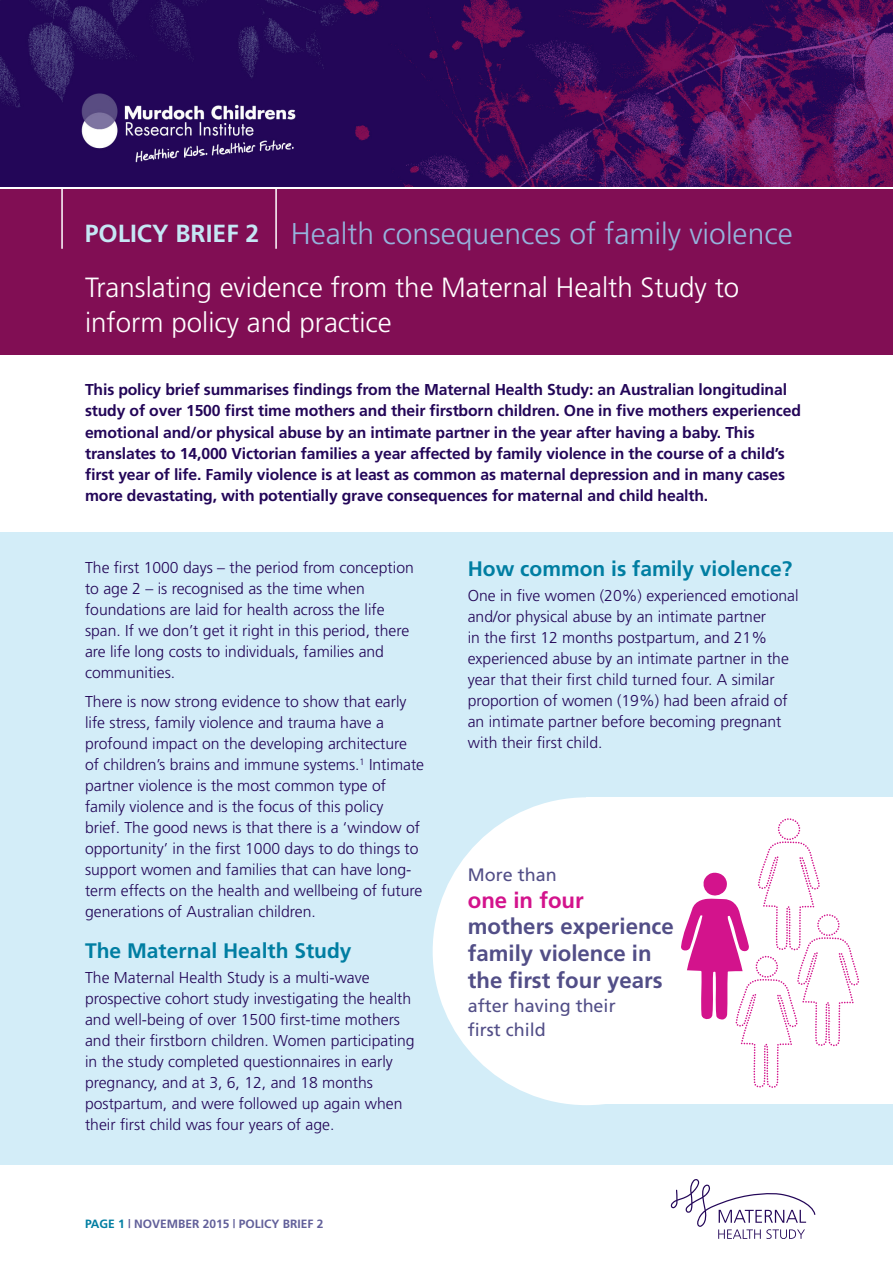
<style>
.page{position:relative;width:893px;height:1263px;background:#fff}
.page>*{position:absolute;margin:0;border:0;box-sizing:border-box;transform-origin:0 0}
.ANSWERS{font:300 30px "Frutiger";color:#95b4dd}
.ANSWERS-2{font:300 27.75px/34.5px "Frutiger";color:#fff}
.ANSWERS-3{font:700 24.75px "Frutiger";color:#c5e7f5}
.t1{font:700 22.2px/27px "Frutiger";color:#524e87}
.t2{font:700 22.2px "Frutiger";color:#d3138c}
.ANSWERS-4{font:700 21px "Frutiger";color:#007ea2}
.t3{font:18px/23.4px "Frutiger";color:#524e87}
.ANSWERS-5{font:300 15.75px/21px "Frutiger";color:#230658}
.ANSWERS-6{font:700 15.75px/21px "Frutiger";letter-spacing:-.01em;color:#230658}
.questions{font:700 12px "Frutiger";color:#62609a}
.s1{color:#007ea2}
</style>
<div class="page">
<div style="left:0;top:532px;width:893px;height:633px;background:#d3edf8"></div>
<img style="left:0;top:0;width:893px;height:186px">
<div style="left:0;top:189px;width:893px;height:166px;background:#810e54"></div>
<hr style="left:275px;top:188px;width:2px;height:61px;background:#fff">
<hr style="left:61px;top:188px;width:2px;height:61px;background:#fff">
<svg style="left:671px;top:1179px;width:144px;height:60px"></svg>
<div style="left:587px;top:797px;width:306px;height:307px;background:#fff"></div>
<div style="left:433px;top:797px;width:307px;height:308px;background:#fff;border-radius:50%"></div>
<svg style="left:681px;top:818px;width:178px;height:270px"></svg>
<p class="ANSWERS-3" style="left:85px;top:219px;width:176px">POLICY BRIEF 2</p>
<p class="ANSWERS" style="left:291px;top:216px;width:503px">Health consequences of family violence</p>
<p class="ANSWERS-2" style="left:85px;top:271px;width:656px">Translating evidence from the Maternal Health Study to inform policy and practice</p>
<p class="ANSWERS-6" style="left:85px;top:379px;width:717px">This policy brief summarises findings from the Maternal Health Study: an Australian longitudinal study of over 1500 first time mothers and their firstborn children. One in five mothers experienced emotional and/or physical abuse by an intimate partner in the year after having a baby. This translates to 14,000 Victorian families a year affected by family violence in the course of a child’s first year of life. Family violence is at least as common as maternal depression and in many cases more devastating, with potentially grave consequences for maternal and child health.</p>
<p class="ANSWERS-5" style="left:85px;top:556px;width:330px">The first 1000 days – the period from conception to age 2 – is recognised as the time when foundations are laid for health across the life span. If we don’t get it right in this period, there are life long costs to individuals, families and communities.</p>
<p class="ANSWERS-5" style="left:85px;top:691px;width:341px">There is now strong evidence to show that early life stress, family violence and trauma have a profound impact on the developing architecture of children’s brains and immune systems.<sup>1</sup> Intimate partner violence is the most common type of family violence and is the focus of this policy<br>brief. The good news is that there is a ‘window of opportunity’ in the first 1000 days to do things to support women and families that can have long&shy;term effects on the health and wellbeing of future generations of Australian children.</p>
<p class="ANSWERS-4" style="left:85px;top:938px;width:268px">The Maternal Health Study</p>
<p class="ANSWERS-5" style="left:85px;top:967px;width:331px">The Maternal Health Study is a multi-wave prospective cohort study investigating the health and well-being of over 1500 first-time mothers and their firstborn children. Women participating in the study completed questionnaires in early pregnancy, and at 3, 6, 12, and 18 months postpartum, and were followed up again when their first child was four years of age.</p>
<p class="questions" style="left:85px;top:1217px;width:240px"><span class="s1">PAGE 1</span> | NOVEMBER 2015 | POLICY BRIEF 2</p>
<p class="ANSWERS-4" style="left:468px;top:556px;width:326px">How common is family violence?</p>
<p class="ANSWERS-5" style="left:468px;top:585px;width:332px">One in five women (20%) experienced emotional and/or physical abuse by an intimate partner<br>in the first 12 months postpartum, and 21% experienced abuse by an intimate partner in the year that their first child turned four. A similar proportion of women (19%) had been afraid of an intimate partner before becoming pregnant with their first child.</p>
<p class="t3" style="left:468px;top:863px;width:90px">More than</p>
<h3 class="t2" style="left:468px;top:887px;width:117px">one in four</h3>
<h3 class="t1" style="left:468px;top:912px;width:208px">mothers experience family violence in the first four years</h3>
<p class="t3" style="left:468px;top:994px;width:149px">after having their first child</p>
</div>
